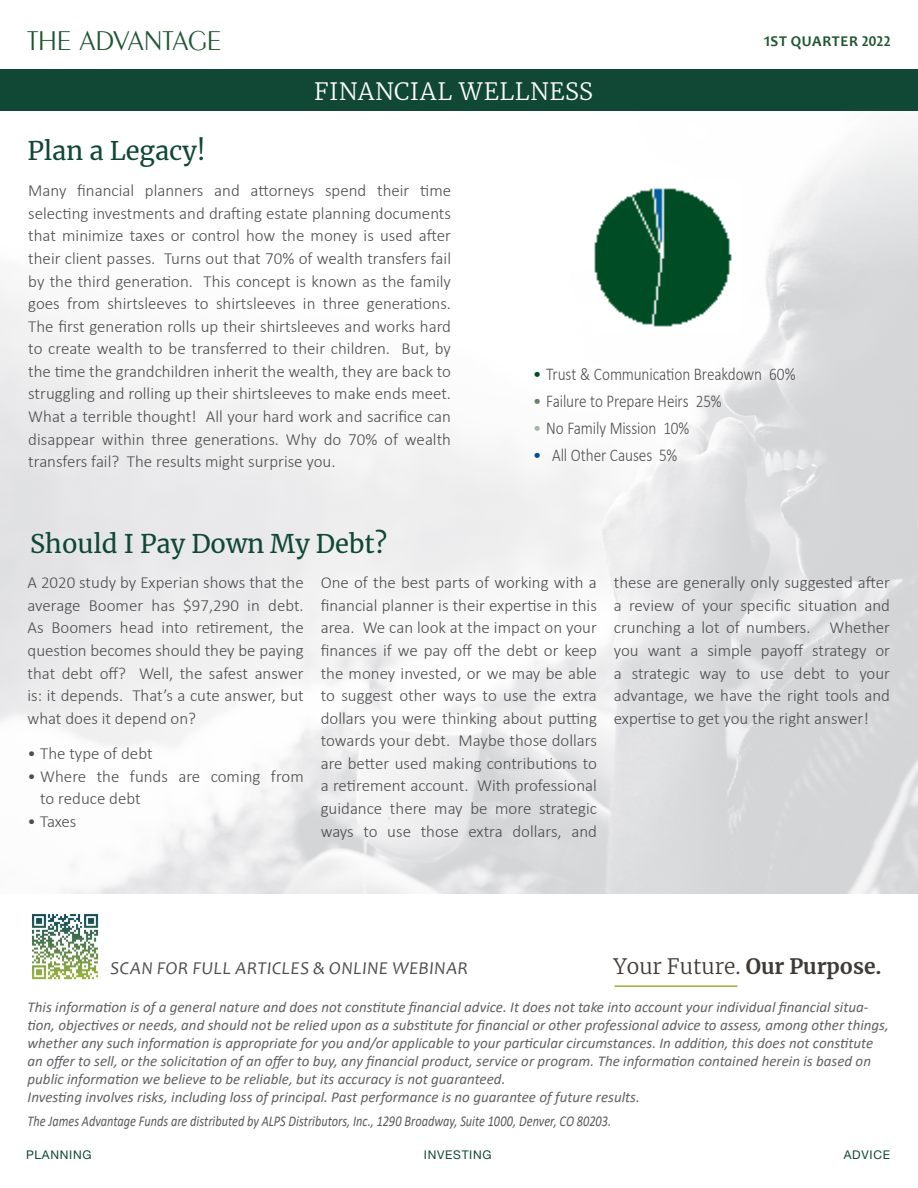
<style>
.page{position:relative;width:918px;height:1188px;background:#fff}
.page>*{position:absolute;margin:0;border:0;box-sizing:border-box;transform-origin:0 0}
.t1{font:300 29.1px "Peignot LT Std";letter-spacing:-.005em;color:#205532}
.Section_H2{font:25.35px "Merriweather";color:#104835}
.H-Fund{font:300 23.55px "Merriweather";letter-spacing:.015em;color:#fff}
.t2{font:300 21px "Merriweather";color:#3e3a36}
.H-Fund-2{font:italic 18.15px "Candara";letter-spacing:.04em;color:#4d4d4f}
.Master_SH1{font:300 18px "Calibri";letter-spacing:-.01em;color:#4d4d4f;scale:.85 1}
.Body_Text{font:300 16.95px/22.5px "Calibri";color:#4d4d4f;text-align:justify}
.t3{font:italic 15px/18px "Calibri";color:#616265}
.Paragraph_Style_1{font:italic 15px "Calibri";color:#58595b;scale:.82 1}
.H_2{font:700 15px "Candara";letter-spacing:.04em;color:#1f5532}
.t4{font:12px "Helvetica Neue LT Std";letter-spacing:.06em;color:#104835}
.s1{color:#004d23}
.s2{color:#62856b}
.s3{color:#a4b8a7}
.s4{color:#004c97}
.s5{font-weight:700}
</style>
<div class="page">
<hr style="left:615px;top:985px;width:122px;height:2px;background:#9ab03d">
<img style="left:32px;top:914px;width:67px;height:66px">
<img style="left:594px;top:188px;width:138px;height:139px">
<div style="left:0;top:70px;width:918px;height:41px;background:#104835"></div>
<h1 class="t1" style="left:27px;top:24px;width:196px">THE ADVANTAGE</h1>
<p class="H-Fund" style="left:314px;top:76px;width:280px">FINANCIAL WELLNESS</p>
<p class="H_2" style="left:763px;top:32px;width:129px">1ST QUARTER 2022</p>
<p class="Section_H2" style="left:27px;top:133px;width:180px">Plan a Legacy!</p>
<p class="Body_Text" style="left:28px;top:179px;width:424px">Many financial planners and attorneys spend their time selecting investments and drafting estate planning documents that minimize taxes or control how the money is used after their client passes. Turns out that 70% of wealth transfers fail by the third generation. This concept is known as the family goes from shirtsleeves to shirtsleeves in three generations.<br>The first generation rolls up their shirtsleeves and works hard to create wealth to be transferred to their children. But, by the time the grandchildren inherit the wealth, they are back to struggling and rolling up their shirtsleeves to make ends meet.<br>What a terrible thought! All your hard work and sacrifice can disappear within three generations. Why do 70% of wealth transfers fail? The results might surprise you.</p>
<p class="Master_SH1" style="left:533px;top:363px;width:311px"><span class="s1">•</span> Trust &amp; Communication Breakdown 60%</p>
<p class="Master_SH1" style="left:533px;top:390px;width:224px"><span class="s2">•</span> Failure to Prepare Heirs 25%</p>
<p class="Master_SH1" style="left:533px;top:417px;width:186px"><span class="s3">•</span> No Family Mission 10%</p>
<p class="Master_SH1" style="left:533px;top:444px;width:172px"><span class="s4">•</span> All Other Causes 5%</p>
<p class="Section_H2" style="left:30px;top:526px;width:359px">Should I Pay Down My Debt?</p>
<p class="Body_Text" style="left:28px;top:571px;width:278px">A 2020 study by Experian shows that the average Boomer has $97,290 in debt.<br>As Boomers head into retirement, the question becomes should they be paying that debt off? Well, the safest answer is: it depends. That’s a cute answer, but what does it depend on?</p>
<p class="Body_Text" style="left:28px;top:742px;width:127px">• The type of debt</p>
<p class="Body_Text" style="left:40px;top:765px;width:265px;text-indent:-13px">• Where the funds are coming from to reduce debt</p>
<p class="Body_Text" style="left:28px;top:810px;width:50px">• Taxes</p>
<p class="Body_Text" style="left:321px;top:571px;width:278px">One of the best parts of working with a financial planner is their expertise in this area. We can look at the impact on your finances if we pay off the debt or keep the money invested, or we may be able to suggest other ways to use the extra dollars you were thinking about putting towards your debt. Maybe those dollars are better used making contributions to a retirement account. With professional guidance there may be more strategic ways to use those extra dollars, and</p>
<p class="Body_Text" style="left:614px;top:571px;width:278px">these are generally only suggested after a review of your specific situation and crunching a lot of numbers. Whether you want a simple payoff strategy or a strategic way to use debt to your advantage, we have the right tools and expertise to get you the right answer!</p>
<p class="H-Fund-2" style="left:110px;top:957px;width:359px">SCAN FOR FULL ARTICLES &amp; ONLINE WEBINAR</p>
<p class="t2" style="left:613px;top:952px;width:270px">Your Future. <span class="s5">Our Purpose.</span></p>
<p class="t3" style="left:28px;top:998px;width:863px">This information is of a general nature and does not constitute financial advice. It does not take into account your individual financial situa&shy;tion, objectives or needs, and should not be relied upon as a substitute for financial or other professional advice to assess, among other things, whether any such information is appropriate for you and/or applicable to your particular circumstances. In addition, this does not constitute an offer to sell, or the solicitation of an offer to buy, any financial product, service or program. The information contained herein is based on public information we believe to be reliable, but its accuracy is not guaranteed.</p>
<p class="t3" style="left:28px;top:1088px;width:614px">Investing involves risks, including loss of principal. Past performance is no guarantee of future results.</p>
<p class="Paragraph_Style_1" style="left:28px;top:1110px;width:713px">The James Advantage Funds are distributed by ALPS Distributors, Inc., 1290 Broadway, Suite 1000, Denver, CO 80203.</p>
<p class="t4" style="left:26px;top:1148px;width:67px">PLANNING</p>
<p class="t4" style="left:424px;top:1148px;width:69px">INVESTING</p>
<p class="t4" style="left:844px;top:1148px;width:48px">ADVICE</p>
</div>
